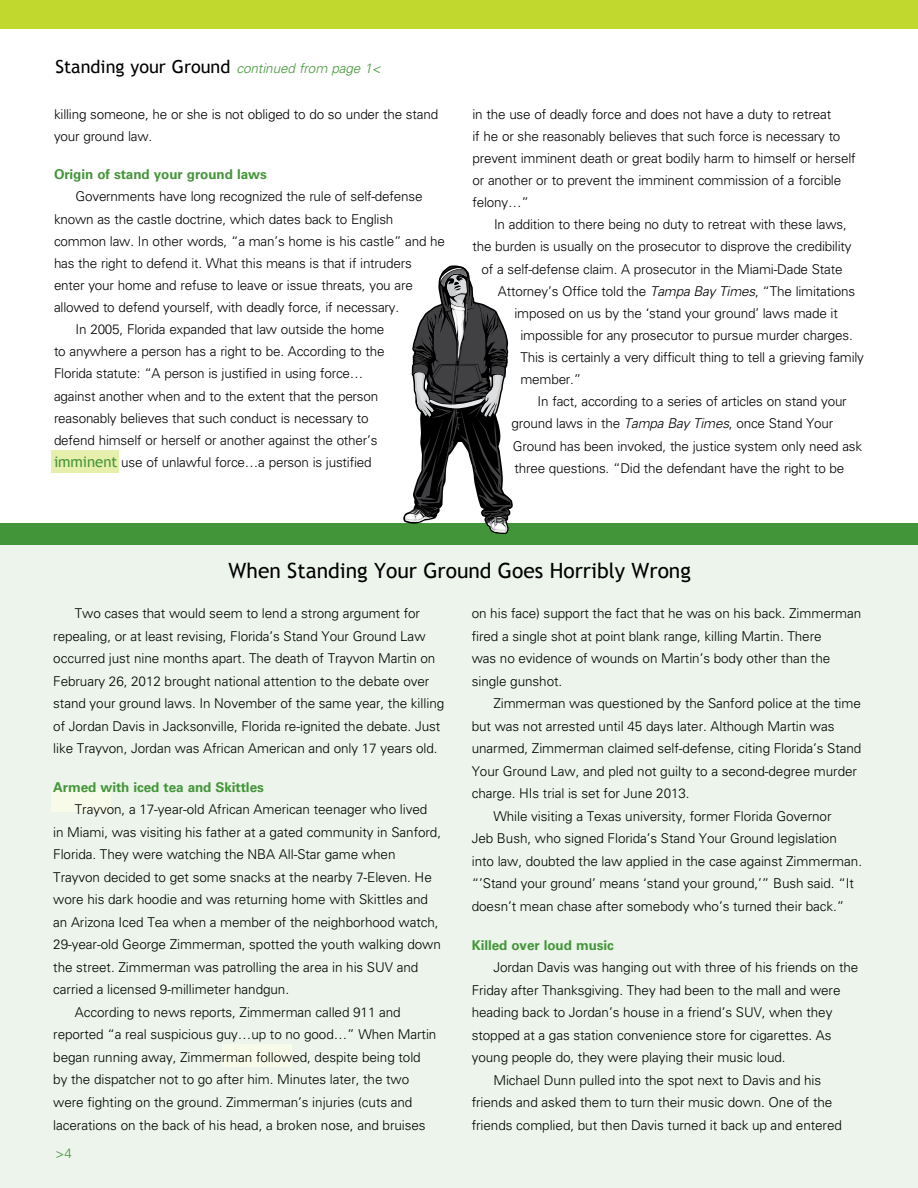
<style>
.page{position:relative;width:918px;height:1188px;background:#fff}
.page>*{position:absolute;margin:0;border:0;box-sizing:border-box;transform-origin:0 0}
.t1{font:21px "Trebuchet MS";color:#000}
.t2{font:300 13.5px/22.5px "Univers";letter-spacing:-.005em;color:#000}
.t3{font:700 13.5px "Univers";letter-spacing:-.005em;color:#439539}
.t4{font:italic 300 13.5px "Univers";letter-spacing:-.005em;color:#439539}
.t5{font:300 13.5px "Univers";color:#439539}
.s1{font-family:"Trebuchet MS";font-weight:400;font-style:normal;font-size:18px;color:#000}
.s2{font-family:"Trebuchet MS";font-weight:400;font-size:15px;color:#439539}
.s3{font-style:italic}
</style>
<div class="page">
<div style="left:51px;top:450px;width:68px;height:23px;background:#e6efac"></div>
<div style="left:0;top:539px;width:918px;height:649px;background:#ecf4eb"></div>
<div style="left:0;top:0;width:918px;height:28px;background:#c1d82f"></div>
<div style="left:51px;top:789px;width:60px;height:23px;background:#f9fbea"></div>
<div style="left:0;top:523px;width:918px;height:21px;background:#439539"></div>
<div style="left:222px;top:1044px;width:70px;height:23px;background:#f9fbea"></div>
<svg style="left:403px;top:265px;width:110px;height:269px"></svg>
<p class="t4" style="left:56px;top:60px;width:327px"><span class="s1">Standing your Ground</span> continued from page 1&lt;</p>
<p class="t2" style="left:54px;top:103px;width:386px">killing someone, he or she is not obliged to do so under the stand your ground law.</p>
<p class="t3" style="left:54px;top:167px;width:214px">Origin of stand your ground laws</p>
<p class="t2" style="left:76px;top:185px;width:348px">Governments have long recognized the rule of self-defense</p>
<p class="t2" style="left:54px;top:208px;width:341px">known as the castle doctrine, which dates back to English</p>
<p class="t2" style="left:54px;top:230px;width:393px">common law. In other words, “a man’s home is his castle” and he</p>
<p class="t2" style="left:54px;top:252px;width:359px">has the right to defend it. What this means is that if intruders</p>
<p class="t2" style="left:54px;top:274px;width:360px">enter your home and refuse to leave or issue threats, you are</p>
<p class="t2" style="left:54px;top:296px;width:347px">allowed to defend yourself, with deadly force, if necessary.</p>
<p class="t2" style="left:76px;top:318px;width:310px">In 2005, Florida expanded that law outside the home</p>
<p class="t2" style="left:54px;top:340px;width:332px">to anywhere a person has a right to be. According to the</p>
<p class="t2" style="left:54px;top:362px;width:311px">Florida statute: “A person is justified in using force…</p>
<p class="t2" style="left:54px;top:385px;width:326px">against another when and to the extent that the person</p>
<p class="t2" style="left:54px;top:407px;width:316px">reasonably believes that such conduct is necessary to</p>
<p class="t2" style="left:54px;top:429px;width:325px">defend himself or herself or another against the other’s</p>
<p class="t2" style="left:54px;top:451px;width:319px"><span class="s2">imminent</span> use of unlawful force…a person is justified</p>
<p class="t2" style="left:472px;top:103px;width:385px">in the use of deadly force and does not have a duty to retreat<br>if he or she reasonably believes that such force is necessary to prevent imminent death or great bodily harm to himself or herself or another or to prevent the imminent commission of a forcible felony…”</p>
<p class="t2" style="left:494px;top:213px;width:354px">In addition to there being no duty to retreat with these laws,</p>
<p class="t2" style="left:472px;top:235px;width:381px">the burden is usually on the prosecutor to disprove the credibility</p>
<p class="t2" style="left:481px;top:258px;width:363px">of a self-defense claim. A prosecutor in the Miami-Dade State</p>
<p class="t2" style="left:498px;top:280px;width:359px">Attorney’s Office told the <span class="s3">Tampa Bay Times</span>, “The limitations</p>
<p class="t2" style="left:514px;top:302px;width:325px">imposed on us by the ‘stand your ground’ laws made it</p>
<p class="t2" style="left:520px;top:324px;width:334px">impossible for any prosecutor to pursue murder charges.</p>
<p class="t2" style="left:520px;top:346px;width:345px">This is certainly a very difficult thing to tell a grieving family</p>
<p class="t2" style="left:520px;top:368px;width:62px">member.”</p>
<p class="t2" style="left:538px;top:390px;width:311px">In fact, according to a series of articles on stand your</p>
<p class="t2" style="left:511px;top:412px;width:323px">ground laws in the <span class="s3">Tampa Bay Times</span>, once Stand Your</p>
<p class="t2" style="left:513px;top:435px;width:351px">Ground has been invoked, the justice system only need ask</p>
<p class="t2" style="left:514px;top:457px;width:331px">three questions. “Did the defendant have the right to be</p>
<h1 class="t1" style="left:229px;top:558px;width:464px">When Standing Your Ground Goes Horribly Wrong</h1>
<p class="t2" style="left:53px;top:602px;width:393px;text-indent:22px">Two cases that would seem to lend a strong argument for repealing, or at least revising, Florida’s Stand Your Ground Law occurred just nine months apart. The death of Trayvon Martin on February 26, 2012 brought national attention to the debate over stand your ground laws. In November of the same year, the killing of Jordan Davis in Jacksonville, Florida re-ignited the debate. Just like Trayvon, Jordan was African American and only 17 years old.</p>
<p class="t3" style="left:53px;top:779px;width:212px">Armed with iced tea and Skittles</p>
<p class="t2" style="left:75px;top:798px;width:354px">Trayvon, a 17-year-old African American teenager who lived</p>
<p class="t2" style="left:53px;top:821px;width:389px">in Miami, was visiting his father at a gated community in Sanford,</p>
<p class="t2" style="left:53px;top:843px;width:344px">Florida. They were watching the NBA All-Star game when</p>
<p class="t2" style="left:53px;top:866px;width:380px">Trayvon decided to get some snacks at the nearby 7-Eleven. He</p>
<p class="t2" style="left:53px;top:888px;width:376px">wore his dark hoodie and was returning home with Skittles and</p>
<p class="t2" style="left:53px;top:911px;width:387px">an Arizona Iced Tea when a member of the neighborhood watch,</p>
<p class="t2" style="left:53px;top:933px;width:389px">29-year-old George Zimmerman, spotted the youth walking down</p>
<p class="t2" style="left:53px;top:956px;width:367px">the street. Zimmerman was patrolling the area in his SUV and</p>
<p class="t2" style="left:53px;top:978px;width:237px">carried a licensed 9-millimeter handgun.</p>
<p class="t2" style="left:75px;top:1001px;width:327px">According to news reports, Zimmerman called 911 and</p>
<p class="t2" style="left:53px;top:1023px;width:385px">reported “a real suspicious guy…up to no good…” When Martin</p>
<p class="t2" style="left:53px;top:1046px;width:369px">began running away, Zimmerman followed, despite being told</p>
<p class="t2" style="left:53px;top:1068px;width:358px">by the dispatcher not to go after him. Minutes later, the two</p>
<p class="t2" style="left:53px;top:1091px;width:361px">were fighting on the ground. Zimmerman’s injuries (cuts and</p>
<p class="t2" style="left:53px;top:1113px;width:374px">lacerations on the back of his head, a broken nose, and bruises</p>
<p class="t2" style="left:472px;top:602px;width:391px">on his face) support the fact that he was on his back. Zimmerman fired a single shot at point blank range, killing Martin. There<br>was no evidence of wounds on Martin’s body other than the single gunshot.</p>
<p class="t2" style="left:493px;top:692px;width:369px">Zimmerman was questioned by the Sanford police at the time</p>
<p class="t2" style="left:472px;top:715px;width:364px">but was not arrested until 45 days later. Although Martin was</p>
<p class="t2" style="left:472px;top:737px;width:391px">unarmed, Zimmerman claimed self-defense, citing Florida’s Stand</p>
<p class="t2" style="left:472px;top:760px;width:387px">Your Ground Law, and pled not guilty to a second-degree murder</p>
<p class="t2" style="left:472px;top:782px;width:219px">charge. HIs trial is set for June 2013.</p>
<p class="t2" style="left:493px;top:805px;width:340px">While visiting a Texas university, former Florida Governor</p>
<p class="t2" style="left:472px;top:827px;width:367px">Jeb Bush, who signed Florida’s Stand Your Ground legislation</p>
<p class="t2" style="left:472px;top:850px;width:392px">into law, doubted the law applied in the case against Zimmerman.</p>
<p class="t2" style="left:472px;top:872px;width:384px">“’Stand your ground’ means ‘stand your ground,’” Bush said. “It</p>
<p class="t2" style="left:472px;top:895px;width:374px">doesn’t mean chase after somebody who’s turned their back.”</p>
<p class="t3" style="left:472px;top:937px;width:144px">Killed over loud music</p>
<p class="t2" style="left:493px;top:956px;width:367px">Jordan Davis was hanging out with three of his friends on the</p>
<p class="t2" style="left:472px;top:979px;width:370px">Friday after Thanksgiving. They had been to the mall and were</p>
<p class="t2" style="left:472px;top:1001px;width:362px">heading back to Jordan’s house in a friend’s SUV, when they</p>
<p class="t2" style="left:472px;top:1024px;width:361px">stopped at a gas station convenience store for cigarettes. As</p>
<p class="t2" style="left:472px;top:1046px;width:315px">young people do, they were playing their music loud.</p>
<p class="t2" style="left:493px;top:1069px;width:329px">Michael Dunn pulled into the spot next to Davis and his</p>
<p class="t2" style="left:472px;top:1091px;width:362px">friends and asked them to turn their music down. One of the</p>
<p class="t2" style="left:472px;top:1114px;width:372px">friends complied, but then Davis turned it back up and entered</p>
<p class="t5" style="left:56px;top:1145px;width:18px">&gt;4</p>
</div>
